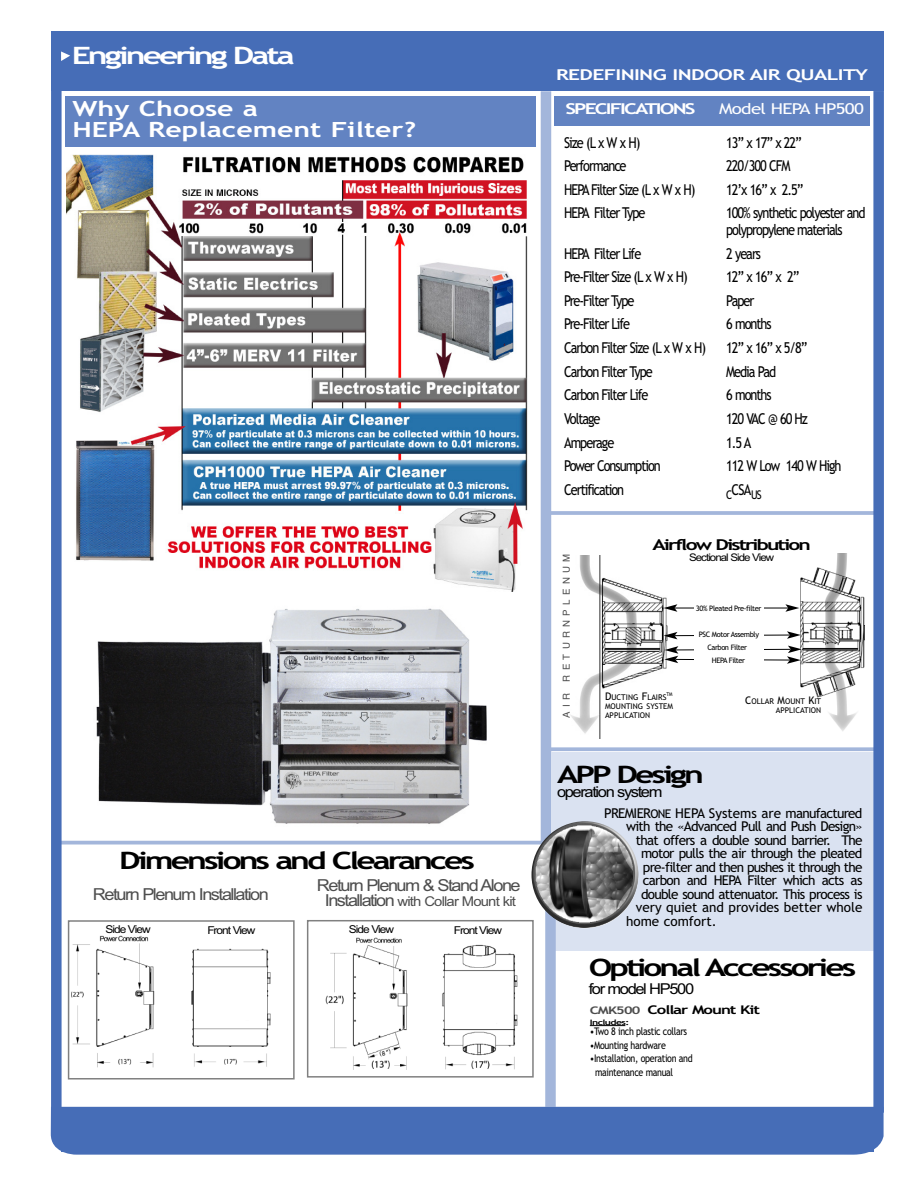
<style>
.page{position:relative;width:918px;height:1188px;background:#fff}
.page>*{position:absolute;margin:0;border:0;box-sizing:border-box;transform-origin:0 0}
.t1{font:700 24px "Trebuchet MS";letter-spacing:-.09em;color:#000;scale:1.4 1}
.t2{font:700 24px "Trebuchet MS";letter-spacing:-.09em;color:#fff;scale:1.4 1}
.t3{font:700 21px/21px "Trebuchet MS";color:#fff;scale:1.35 1}
.t4{font:16.5px "Arial";letter-spacing:-.085em;color:#4d4d4d;scale:1.1 1}
.t5{font:15px/16.2px "Trebuchet MS";letter-spacing:-.08em;color:#000;scale:.85 1}
.t6{font:15px "Arial";letter-spacing:-.085em;color:#000;scale:1.1 1}
.t7{font:700 15px "Trebuchet MS";letter-spacing:-.03em;color:#fff;scale:1.4 1}
.t8{font:700 15px "Trebuchet MS";letter-spacing:-.09em;color:#000;scale:1.4 1}
.t9{font:700 15px "Trebuchet MS";letter-spacing:-.09em;color:#fff;scale:1.4 1}
.t10{font:15px "Trebuchet MS";letter-spacing:-.035em;color:#fff;scale:1.25 1}
.t11{font:13.5px "Trebuchet MS";letter-spacing:-.05em;color:#000}
.t12{font:13.5px "Trebuchet MS";color:#000}
.t13{font:13.5px "Arial";letter-spacing:-.055em;color:#4d4d4d;scale:1.1 1}
.t14{font:700 12px "Trebuchet MS";letter-spacing:-.06em;color:#000;scale:1.4 1}
.t15{font:12px "Trebuchet MS";color:#000;scale:.85 1}
.t16{font:10.8px "Arial";letter-spacing:-.085em;color:#000;scale:1.1 1}
.t17{font:10.5px/13.5px "Trebuchet MS";letter-spacing:-.035em;color:#000;scale:.85 1}
.t18{font:10.5px "Arial";letter-spacing:-.085em;color:#000;scale:1.1 1}
.t19{font:9.6px "Helvetica";letter-spacing:.45em;color:#4d4d4d}
.t20{font:7.8px/9px "Trebuchet MS";color:#000}
.t21{font:7.5px/12.6px "Trebuchet MS";letter-spacing:-.05em;color:#000;text-align:center}
.t22{font:700 7.5px "Trebuchet MS";letter-spacing:-.06em;color:#000;scale:1.4 1}
.t23{font:5.25px "Trebuchet MS";color:#000;scale:.9 1}
.s1{font-size:16.5px}
.s2{font-size:10.5px}
.s3{font-size:12px}
.s4{font-size:10.5px;color:#4d4d4d}
</style>
<div class="page">
<img style="left:66px;top:154px;width:462px;height:438px">
<div style="left:66px;top:96px;width:470px;height:51px;background:#6283c2"></div>
<div style="left:51px;top:32px;width:833px;height:59px;background:#466db7"></div>
<div style="left:541px;top:91px;width:10px;height:752px;background:#a3b6db"></div>
<svg style="left:61px;top:51px;width:9px;height:10px"></svg>
<hr style="left:545px;top:511px;width:336px;height:4px;background:#a3b6db">
<hr style="left:590px;top:1025px;width:35px;height:1px;background:#000">
<img style="left:570px;top:555px;width:109px;height:183px">
<img style="left:788px;top:553px;width:77px;height:178px">
<img style="left:71px;top:935px;width:200px;height:133px">
<svg style="left:664px;top:631px;width:137px;height:8px"></svg>
<hr style="left:675px;top:608px;width:113px;height:1px;background:#000">
<svg style="left:664px;top:604px;width:13px;height:8px"></svg>
<svg style="left:785px;top:604px;width:14px;height:8px"></svg>
<svg style="left:664px;top:646px;width:138px;height:18px"></svg>
<div style="left:694px;top:604px;width:69px;height:58px;background:#fff"></div>
<div style="left:708px;top:655px;width:41px;height:16px;background:#fff"></div>
<img style="left:96px;top:608px;width:391px;height:216px">
<div style="left:551px;top:752px;width:323px;height:198px;background:#dae2f1"></div>
<div style="left:545px;top:893px;width:11px;height:214px;background:#a3b6db"></div>
<svg style="left:51px;top:1107px;width:833px;height:48px;background:#5578bc"></svg>
<svg style="left:551px;top:747px;width:322px;height:4px"></svg>
<hr style="left:59px;top:841px;width:492px;height:3px;background:#a3b6db">
<div style="left:68px;top:920px;width:227px;height:160px;border:2px solid #808080"></div>
<img style="left:531px;top:821px;width:107px;height:107px;border-radius:50%">
<div style="left:51px;top:91px;width:11px;height:1021px;background:#466db7"></div>
<div style="left:873px;top:91px;width:11px;height:1022px;background:#466db7"></div>
<img style="left:325px;top:937px;width:193px;height:132px">
<div style="left:307px;top:920px;width:227px;height:158px;border:2px solid #808080"></div>
<div style="left:555px;top:97px;width:315px;height:29px;background:#6283c2"></div>
<div style="left:61px;top:1111px;width:813px;height:41px;background:#466db7"></div>
<h1 class="t2" style="left:72px;top:41px;width:161px">Engineering Data</h1>
<h2 class="t3" style="left:72px;top:98px;width:256px">Why Choose a<br>HEPA Replacement Filter?</h2>
<h1 class="t1" style="left:119px;top:847px;width:256px">Dimensions and Clearances</h1>
<p class="t4" style="left:93px;top:885px;width:162px">Return Plenum Installation</p>
<p class="t4" style="left:317px;top:876px;width:187px">Return Plenum &amp; Stand Alone</p>
<p class="t13" style="left:325px;top:893px;width:175px"><span class="s1">Installation</span> with Collar Mount kit</p>
<p class="t16" style="left:105px;top:923px;width:43px">Side View</p>
<p class="t16" style="left:207px;top:924px;width:45px">Front View</p>
<p class="t16" style="left:349px;top:923px;width:43px">Side View</p>
<p class="t16" style="left:454px;top:924px;width:45px">Front View</p>
<p class="t7" style="left:556px;top:66px;width:224px">REDEFINING INDOOR AIR QUALITY</p>
<p class="t9" style="left:565px;top:100px;width:94px">SPECIFICATIONS</p>
<p class="t10" style="left:719px;top:100px;width:117px">Model HEPA HP500</p>
<p class="t5" style="left:564px;top:134px;width:91px">Size (Lx W x H)</p>
<p class="t5" style="left:726px;top:134px;width:91px">13” x 17” x 22”</p>
<p class="t5" style="left:564px;top:158px;width:75px">Performance</p>
<p class="t5" style="left:726px;top:158px;width:77px">220/300 CFM</p>
<p class="t5" style="left:564px;top:182px;width:156px">HEPA Filter Size (L x W x H)</p>
<p class="t5" style="left:726px;top:182px;width:93px">12’x 16” x 2.5”</p>
<p class="t5" style="left:564px;top:205px;width:97px">HEPA Filter Type</p>
<p class="t5" style="left:726px;top:205px;width:166px">100% synthetic polyester and polypropylene materials</p>
<p class="t5" style="left:564px;top:245px;width:92px">HEPA Filter Life</p>
<p class="t5" style="left:726px;top:245px;width:43px">2 years</p>
<p class="t5" style="left:564px;top:269px;width:147px">Pre-Filter Size (L x W x H)</p>
<p class="t5" style="left:726px;top:269px;width:88px">12” x 16” x 2”</p>
<p class="t5" style="left:564px;top:293px;width:84px">Pre-Filter Type</p>
<p class="t5" style="left:726px;top:293px;width:35px">Paper</p>
<p class="t5" style="left:564px;top:316px;width:79px">Pre-Filter Life</p>
<p class="t5" style="left:726px;top:316px;width:55px">6 months</p>
<p class="t5" style="left:564px;top:340px;width:168px">Carbon Filter Size (L x W x H)</p>
<p class="t5" style="left:726px;top:340px;width:97px">12” x 16” x 5/8”</p>
<p class="t5" style="left:564px;top:363px;width:106px">Carbon Filter Type</p>
<p class="t5" style="left:726px;top:363px;width:60px">Media Pad</p>
<p class="t5" style="left:564px;top:387px;width:101px">Carbon Filter Life</p>
<p class="t5" style="left:726px;top:387px;width:55px">6 months</p>
<p class="t5" style="left:564px;top:411px;width:44px">Voltage</p>
<p class="t5" style="left:726px;top:411px;width:98px">120 VAC @ 60 Hz</p>
<p class="t5" style="left:564px;top:434px;width:60px">Amperage</p>
<p class="t5" style="left:726px;top:434px;width:31px">1.5A</p>
<p class="t5" style="left:564px;top:458px;width:115px">Power Consumption</p>
<p class="t5" style="left:726px;top:458px;width:137px">112 W Low 140 W High</p>
<p class="t5" style="left:564px;top:482px;width:72px">Certification</p>
<p class="t15" style="left:726px;top:488px;width:43px">C<sup>CSA</sup>US</p>
<p class="t19" style="left:561px;top:718px;width:166px;rotate:-90deg">AIR RETURNPLENUM</p>
<p class="t8" style="left:652px;top:536px;width:115px">Airflow Distribution</p>
<p class="t18" style="left:689px;top:551px;width:79px">Sectional Side View</p>
<p class="t21" style="left:696px;top:602px;width:67px">30% Pleated Pre-filter</p>
<p class="t21" style="left:699px;top:628px;width:62px">PSC Motor Assembly<br>Carbon Filter<br>HEPA Filter</p>
<p class="t20" style="left:605px;top:693px;width:63px"><span class="s2">D</span>UCTING <span class="s2">F</span>LAIRS</p>
<p class="t23" style="left:667px;top:692px;width:8px">TM</p>
<p class="t20" style="left:605px;top:702px;width:70px">MOUNTING SYSTEM<br>APPLICATION</p>
<p class="t20" style="left:745px;top:697px;width:77px;text-align:right"><span class="s2">C</span>OLLAR <span class="s2">M</span>OUNT <span class="s2">K</span>IT<br>APPLICATION</p>
<h1 class="t1" style="left:557px;top:761px;width:106px">APP Design</h1>
<p class="t6" style="left:557px;top:783px;width:97px">operation system</p>
<p class="t11" style="left:604px;top:805px;width:260px">PREMIER<span class="s3">ONE</span> HEPA Systems are manufactured</p>
<p class="t11" style="left:626px;top:818px;width:238px">with the «Advanced Pull and Push Design»</p>
<p class="t11" style="left:636px;top:832px;width:228px">that offers a double sound barrier. The</p>
<p class="t11" style="left:641px;top:845px;width:223px">motor pulls the air through the pleated</p>
<p class="t11" style="left:643px;top:859px;width:221px">pre-filter and then pushes it through the</p>
<p class="t11" style="left:643px;top:872px;width:221px">carbon and HEPA Filter which acts as</p>
<p class="t11" style="left:641px;top:886px;width:223px">double sound attenuator. This process is</p>
<p class="t12" style="left:636px;top:899px;width:228px">very quiet and provides better whole</p>
<p class="t12" style="left:626px;top:913px;width:92px">home comfort.</p>
<h1 class="t1" style="left:589px;top:954px;width:193px">Optional Accessories</h1>
<p class="t6" style="left:589px;top:980px;width:97px">for model HP500</p>
<p class="t14" style="left:590px;top:1003px;width:123px"><span class="s4">CMK500</span> Collar Mount Kit</p>
<p class="t22" style="left:590px;top:1018px;width:30px">Includes:</p>
<p class="t17" style="left:590px;top:1025px;width:116px">•Two 8 inch plastic collars</p>
<p class="t17" style="left:590px;top:1038px;width:91px">•Mounting hardware</p>
<p class="t17" style="left:595px;top:1052px;width:116px;text-indent:-5px">•Installation, operation and maintenance manual</p>
</div>
